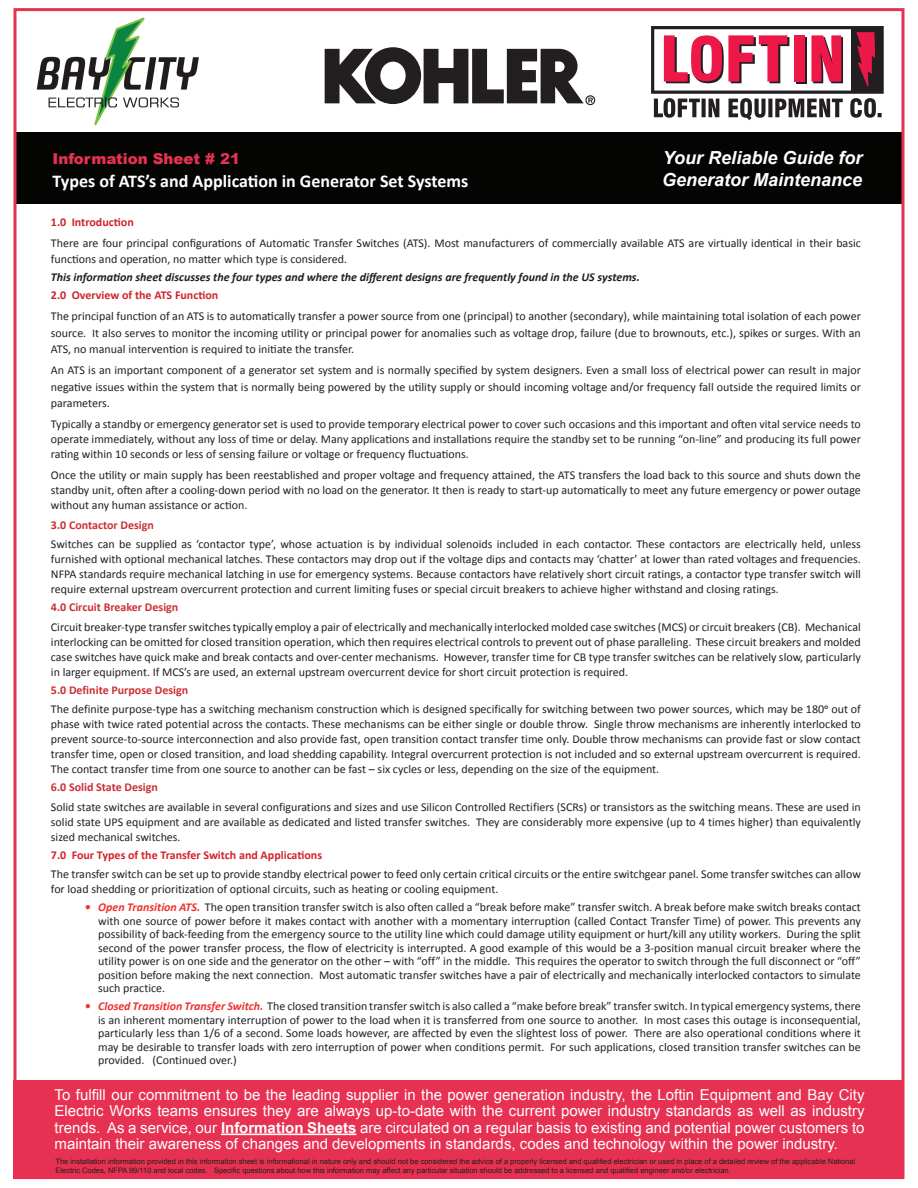
<style>
.page{position:relative;width:918px;height:1188px;background:#fff}
.page>*{position:absolute;margin:0;border:0;box-sizing:border-box;transform-origin:0 0}
.t1{font:700 18px "Calibri";color:#fff}
.t2{font:italic 700 18px "Arial";color:#fff}
.t3{font:15px/16.5px "Arial";color:#fff;text-align:justify}
.t4{font:900 15px "Arial";color:#e73152}
.t5{font:12px/15px "Calibri";color:#231f20;text-align:justify}
.t6{font:italic 700 12px "Calibri";color:#231f20}
.t7{font:700 12px "Calibri";color:#d1232a}
.t8{font:700 12px "Calibri";color:#cb3033}
.t9{font:7.5px/9px "Arial";color:#231f20}
.s1{font-weight:700;font-style:italic;color:#ee312d}
.s2{font-weight:700}
</style>
<div class="page">
<div style="left:15px;top:132px;width:888px;height:72px;background:#040503"></div>
<div style="left:14px;top:1080px;width:890px;height:99px;background:#e73152"></div>
<hr style="left:221px;top:1134px;width:135px;height:1px;background:#fff">
<img style="left:36px;top:17px;width:163px;height:109px">
<div style="left:651px;top:26px;width:233px;height:68px;border:3px solid #231f20"></div>
<div style="left:851px;top:27px;width:31px;height:66px;background:#231f20"></div>
<svg style="left:857px;top:32px;width:18px;height:54px"></svg>
<svg style="left:654px;top:98px;width:228px;height:22px"></svg>
<svg style="left:811px;top:35px;width:32px;height:48px;background:#d8365b"></svg>
<div style="left:796px;top:37px;width:11px;height:46px;background:#231f20"></div>
<div style="left:794px;top:35px;width:11px;height:47px;background:#ed1748"></div>
<svg style="left:664px;top:35px;width:125px;height:48px"></svg>
<svg style="left:325px;top:47px;width:270px;height:58px"></svg>
<p class="t4" style="left:52px;top:151px;width:189px">Information Sheet # 21</p>
<h1 class="t2" style="left:663px;top:146px;width:201px">Your Reliable Guide for</h1>
<h1 class="t1" style="left:52px;top:170px;width:417px">Types of ATS’s and Application in Generator Set Systems</h1>
<h1 class="t2" style="left:662px;top:167px;width:202px">Generator Maintenance</h1>
<p class="t7" style="left:51px;top:214px;width:84px">1.0 Introduction</p>
<p class="t5" style="left:51px;top:234px;width:811px;line-height:16.5px">There are four principal configurations of Automatic Transfer Switches (ATS). Most manufacturers of commercially available ATS are virtually identical in their basic functions and operation, no matter which type is considered.</p>
<p class="t6" style="left:51px;top:270px;width:590px">This information sheet discusses the four types and where the different designs are frequently found in the US systems.</p>
<p class="t7" style="left:51px;top:288px;width:169px">2.0 Overview of the ATS Function</p>
<p class="t5" style="left:51px;top:308px;width:812px;line-height:16.5px">The principal function of an ATS is to automatically transfer a power source from one (principal) to another (secondary), while maintaining total isolation of each power source. It also serves to monitor the incoming utility or principal power for anomalies such as voltage drop, failure (due to brownouts, etc.), spikes or surges. With an ATS, no manual intervention is required to initiate the transfer.</p>
<p class="t5" style="left:51px;top:362px;width:811px;line-height:16.5px">An ATS is an important component of a generator set system and is normally specified by system designers. Even a small loss of electrical power can result in major negative issues within the system that is normally being powered by the utility supply or should incoming voltage and/or frequency fall outside the required limits or parameters.</p>
<p class="t5" style="left:51px;top:417px;width:812px">Typically a standby or emergency generator set is used to provide temporary electrical power to cover such occasions and this important and often vital service needs to operate immediately, without any loss of time or delay. Many applications and installations require the standby set to be running “on-line” and producing its full power rating within 10 seconds or less of sensing failure or voltage or frequency fluctuations.</p>
<p class="t5" style="left:51px;top:468px;width:812px">Once the utility or main supply has been reestablished and proper voltage and frequency attained, the ATS transfers the load back to this source and shuts down the standby unit, often after a cooling-down period with no load on the generator. It then is ready to start-up automatically to meet any future emergency or power outage without any human assistance or action.</p>
<p class="t8" style="left:51px;top:517px;width:105px">3.0 Contactor Design</p>
<p class="t5" style="left:51px;top:537px;width:811px">Switches can be supplied as ‘contactor type’, whose actuation is by individual solenoids included in each contactor. These contactors are electrically held, unless furnished with optional mechanical latches. These contactors may drop out if the voltage dips and contacts may ‘chatter’ at lower than rated voltages and frequencies.<br>NFPA standards require mechanical latching in use for emergency systems. Because contactors have relatively short circuit ratings, a contactor type transfer switch will require external upstream overcurrent protection and current limiting fuses or special circuit breakers to achieve higher withstand and closing ratings.</p>
<p class="t8" style="left:51px;top:600px;width:129px">4.0 Circuit Breaker Design</p>
<p class="t5" style="left:51px;top:619px;width:811px">Circuit breaker-type transfer switches typically employ a pair of electrically and mechanically interlocked molded case switches (MCS) or circuit breakers (CB). Mechanical interlocking can be omitted for closed transition operation, which then requires electrical controls to prevent out of phase paralleling. These circuit breakers and molded case switches have quick make and break contacts and over-center mechanisms. However, transfer time for CB type transfer switches can be relatively slow, particularly in larger equipment. If MCS’s are used, an external upstream overcurrent device for short circuit protection is required.</p>
<p class="t8" style="left:51px;top:682px;width:139px">5.0 Definite Purpose Design</p>
<p class="t5" style="left:51px;top:702px;width:811px">The definite purpose-type has a switching mechanism construction which is designed specifically for switching between two power sources, which may be 180o out of phase with twice rated potential across the contacts. These mechanisms can be either single or double throw. Single throw mechanisms are inherently interlocked to prevent source-to-source interconnection and also provide fast, open transition contact transfer time only. Double throw mechanisms can provide fast or slow contact transfer time, open or closed transition, and load shedding capability. Integral overcurrent protection is not included and so external upstream overcurrent is required.<br>The contact transfer time from one source to another can be fast – six cycles or less, depending on the size of the equipment.</p>
<p class="t8" style="left:51px;top:780px;width:109px">6.0 Solid State Design</p>
<p class="t5" style="left:51px;top:799px;width:811px">Solid state switches are available in several configurations and sizes and use Silicon Controlled Rectifiers (SCRs) or transistors as the switching means. These are used in solid state UPS equipment and are available as dedicated and listed transfer switches. They are considerably more expensive (up to 4 times higher) than equivalently sized mechanical switches.</p>
<p class="t7" style="left:51px;top:847px;width:273px">7.0 Four Types of the Transfer Switch and Applications</p>
<p class="t5" style="left:51px;top:867px;width:812px">The transfer switch can be set up to provide standby electrical power to feed only certain critical circuits or the entire switchgear panel. Some transfer switches can allow for load shedding or prioritization of optional circuits, such as heating or cooling equipment.</p>
<p class="t5" style="left:98px;top:900px;width:764px;line-height:13.5px;text-indent:-14px"><span class="s1">• Open Transition ATS.</span> The open transition transfer switch is also often called a “break before make” transfer switch. A break before make switch breaks contact with one source of power before it makes contact with another with a momentary interruption (called Contact Transfer Time) of power. This prevents any possibility of back-feeding from the emergency source to the utility line which could damage utility equipment or hurt/kill any utility workers. During the split second of the power transfer process, the flow of electricity is interrupted. A good example of this would be a 3-position manual circuit breaker where the utility power is on one side and the generator on the other – with “off” in the middle. This requires the operator to switch through the full disconnect or “off” position before making the next connection. Most automatic transfer switches have a pair of electrically and mechanically interlocked contactors to simulate such practice.</p>
<p class="t5" style="left:98px;top:999px;width:764px;line-height:13.5px;text-indent:-14px"><span class="s1">• Closed Transition Transfer Switch.</span> The closed transition transfer switch is also called a “make before break” transfer switch. In typical emergency systems, there is an inherent momentary interruption of power to the load when it is transferred from one source to another. In most cases this outage is inconsequential, particularly less than 1/6 of a second. Some loads however, are affected by even the slightest loss of power. There are also operational conditions where it may be desirable to transfer loads with zero interruption of power when conditions permit. For such applications, closed transition transfer switches can be provided. (Continued over.)</p>
<p class="t3" style="left:55px;top:1086px;width:812px">To fulfill our commitment to be the leading supplier in the power generation industry, the Loftin Equipment and Bay City Electric Works teams ensures they are always up-to-date with the current power industry standards as well as industry trends. As a service, our <span class="s2">Information Sheets</span> are circulated on a regular basis to existing and potential power customers to maintain their awareness of changes and developments in standards, codes and technology within the power industry.</p>
<p class="t9" style="left:56px;top:1157px;width:801px">The installation information provided in this information sheet is informational in nature only and should not be considered the advice of a properly licensed and qualified electrician or used in place of a detailed review of the applicable National<br>Electric Codes, NFPA 99/110 and local codes. Specific questions about how this information may affect any particular situation should be addressed to a licensed and qualified engineer and/or electrician.</p>
</div>
